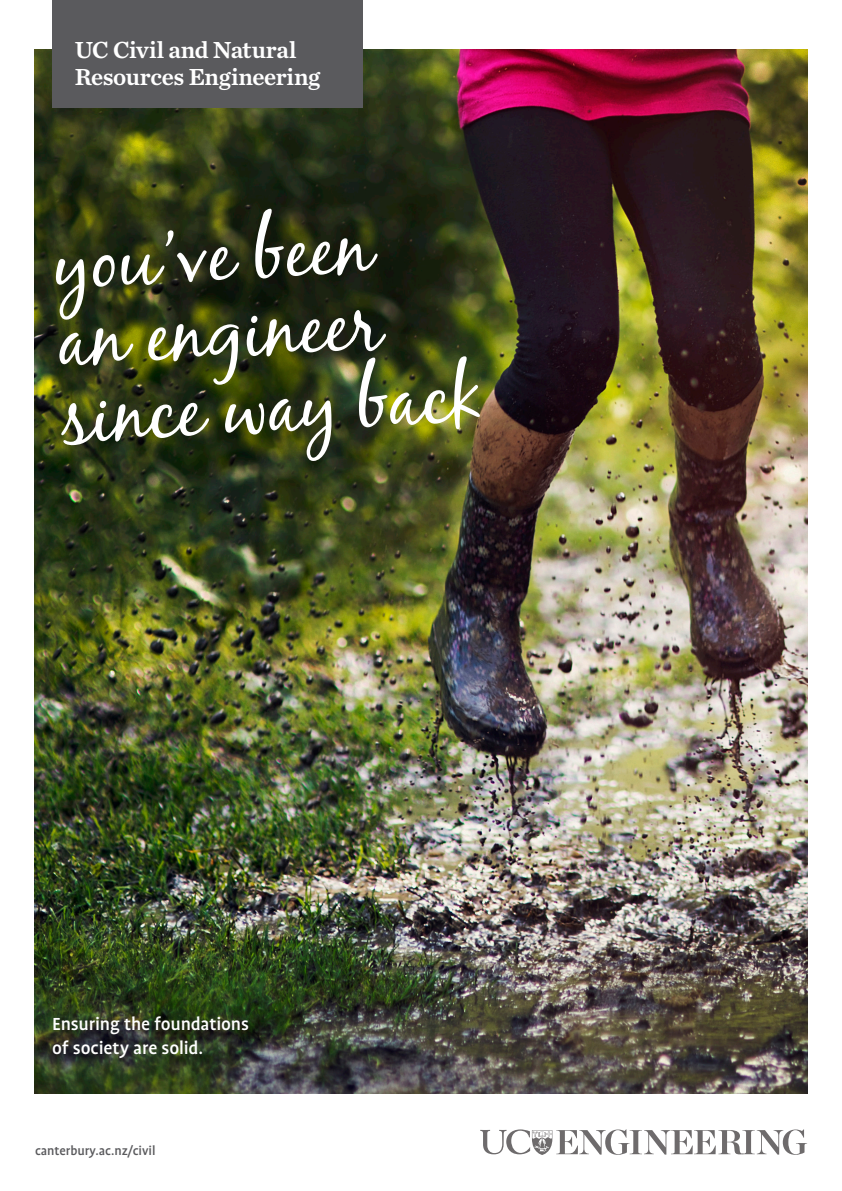
<style>
.page{position:relative;width:842px;height:1191px;background:#fff}
.page>*{position:absolute;margin:0;border:0;box-sizing:border-box;transform-origin:0 0}
.heading{font:78.6px "Black Jack";color:#fff}
.t1{font:24.3px/27.2px "Chronicle Text G4 Semi";letter-spacing:-.015em;color:#fff}
.t2{font:500 20px/24px "Profile Pro";letter-spacing:-.01em;color:#fff}
.t3{font:500 14.3px "Profile Pro";letter-spacing:-.005em;color:#5a5a5d}
</style>
<div class="page">
<svg style="left:480px;top:1129px;width:327px;height:26px"></svg>
<img style="left:35px;top:50px;width:772px;height:1043px">
<div style="left:52px;top:0;width:311px;height:108px;background:#5a5a5d"></div>
<p class="t1" style="left:75px;top:36px;width:247px">UC Civil and Natural<br>Resources Engineering</p>
<p class="heading" style="left:52px;top:214px;width:319px;rotate:-3deg">you’ve been</p>
<p class="heading" style="left:56px;top:291px;width:325px;rotate:-3deg">an engineer</p>
<p class="heading" style="left:60px;top:368px;width:422px;rotate:-3deg">since way back</p>
<p class="t2" style="left:52px;top:1012px;width:198px">Ensuring the foundations of society are solid.</p>
<p class="t3" style="left:35px;top:1142px;width:122px">canterbury.ac.nz/civil</p>
</div>
